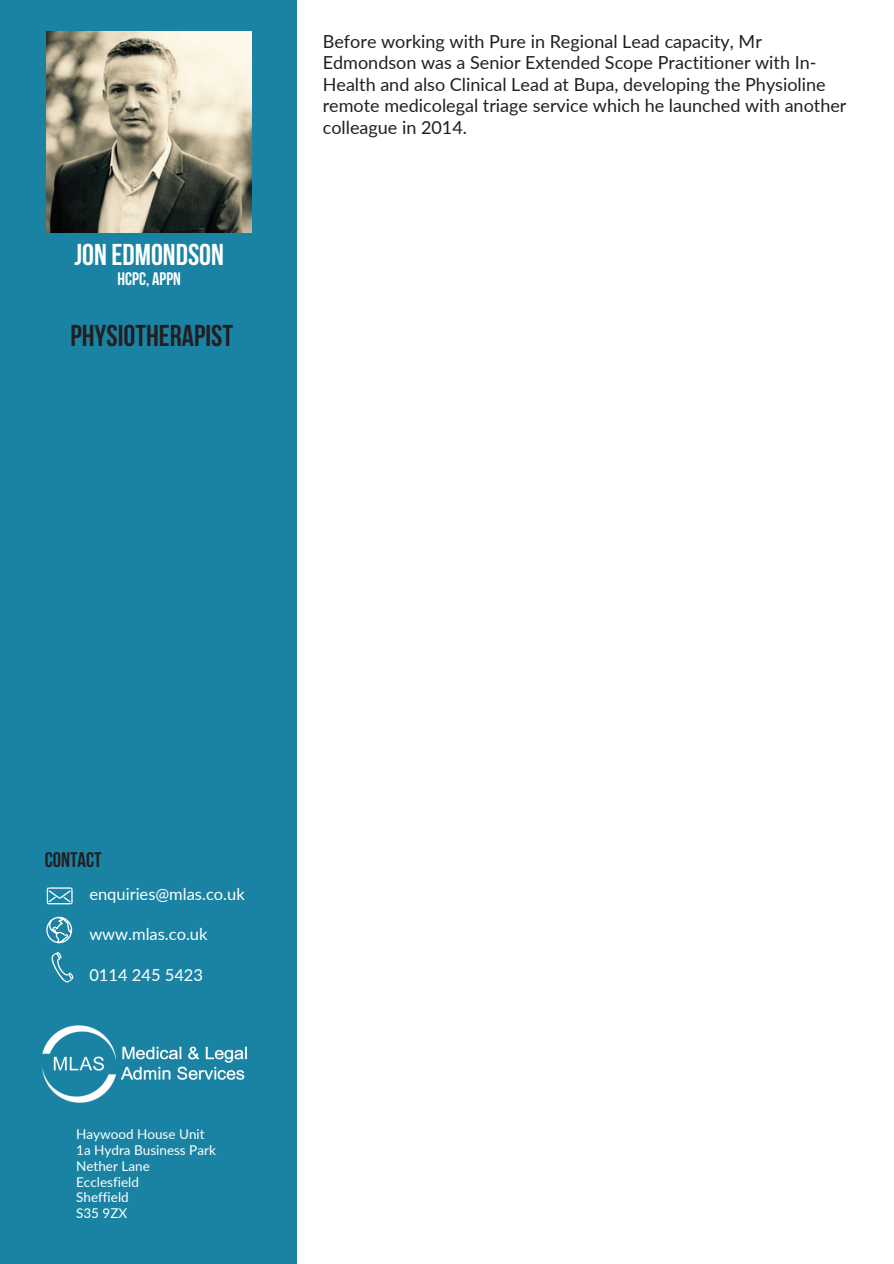
<style>
.page{position:relative;width:894px;height:1264px;background:#fff}
.page>*{position:absolute;margin:0;border:0;box-sizing:border-box;transform-origin:0 0}
.t1{font:700 30px "Bebas Neue";color:#231f20}
.t2{font:700 30px "Bebas Neue";color:#fff}
.t3{font:700 21px "Bebas Neue";color:#231f20}
.t4{font:18px/21.3px "Lato";color:#231f20}
.t5{font:700 18px "Bebas Neue";color:#fff}
.t6{font:16.5px "Lato";color:#fff}
.t7{font:13.5px/15.8px "Lato";color:#fff}
</style>
<div class="page">
<div style="left:0;top:0;width:296px;height:1263px;background:#1a83a4"></div>
<img style="left:47px;top:31px;width:205px;height:201px">
<svg style="left:46px;top:887px;width:27px;height:56px"></svg>
<img style="left:42px;top:1025px;width:205px;height:78px">
<h4 class="t2" style="left:74px;top:242px;width:151px">JON EDMONDSON</h4>
<p class="t5" style="left:117px;top:271px;width:65px">HCPC, APPN</p>
<h2 class="t1" style="left:70px;top:323px;width:164px">PHYSIOTHERAPIST</h2>
<p class="t4" style="left:322px;top:30px;width:525px">Before working with Pure in Regional Lead capacity, Mr Edmondson was a Senior Extended Scope Practitioner with In-Health and also Clinical Lead at Bupa, developing the Physioline remote medicolegal triage service which he launched with another colleague in 2014.</p>
<h1 class="t3" style="left:45px;top:851px;width:58px">CONTACT</h1>
<h1 class="t6" style="left:89px;top:883px;width:157px">enquiries@mlas.co.uk</h1>
<h1 class="t6" style="left:89px;top:923px;width:120px">www.mlas.co.uk</h1>
<h1 class="t6" style="left:89px;top:964px;width:115px">0114 245 5423</h1>
<h3 class="t7" style="left:76px;top:1126px;width:141px">Haywood House Unit<br>1a Hydra Business Park<br>Nether Lane<br>Ecclesfield<br>Sheffield<br>S35 9ZX</h3>
</div>
